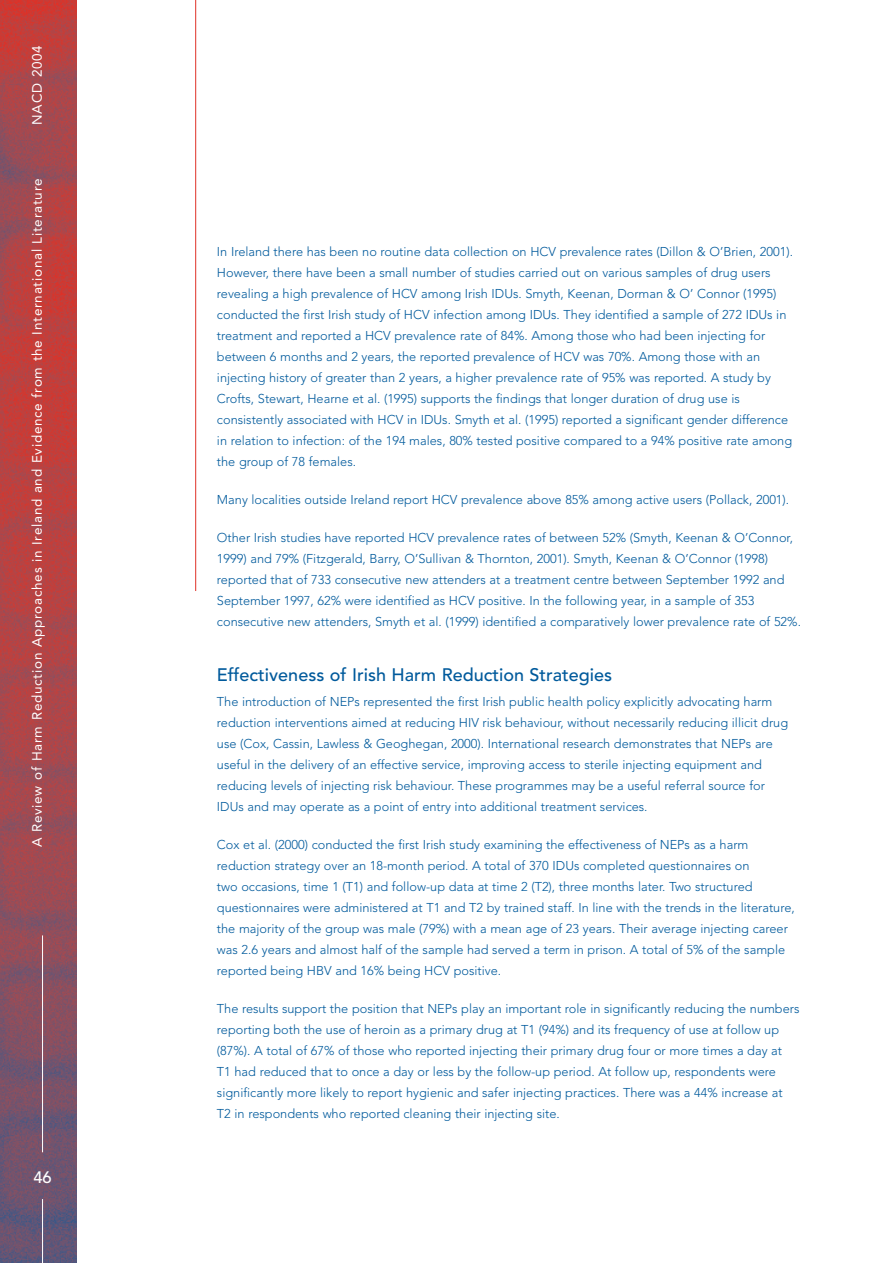
<style>
.page{position:relative;width:893px;height:1263px;background:#fff}
.page>*{position:absolute;margin:0;border:0;box-sizing:border-box;transform-origin:0 0}
.t1{font:500 18px "Avenir";color:#005a9c}
.t2{font:500 16.5px "Avenir";color:#fff}
.t3{font:13.5px "Avenir";letter-spacing:.055em;color:#fff}
.t4{font:300 12.75px/21px "Avenir";color:#005a9c}
</style>
<div class="page">
<img style="left:0;top:0;width:77px;height:1263px">
<hr style="left:195px;top:0;width:1px;height:591px;background:#e03127">
<hr style="left:42px;top:935px;width:1px;height:217px;background:#fff">
<hr style="left:42px;top:1199px;width:1px;height:64px;background:#fff">
<p class="t3" style="left:32px;top:125px;width:81px;rotate:-90deg">NACD 2004</p>
<p class="t3" style="left:32px;top:847px;width:670px;rotate:-90deg">A Review of Harm Reduction Approaches in Ireland and Evidence from the International Literature</p>
<p class="t2" style="left:33px;top:1171px;width:20px">46</p>
<p class="t4" style="left:217px;top:242px;width:577px">In Ireland there has been no routine data collection on HCV prevalence rates (Dillon &amp; O’Brien, 2001).<br>However, there have been a small number of studies carried out on various samples of drug users revealing a high prevalence of HCV among Irish IDUs. Smyth, Keenan, Dorman &amp; O’ Connor (1995) conducted the first Irish study of HCV infection among IDUs. They identified a sample of 272 IDUs in treatment and reported a HCV prevalence rate of 84%. Among those who had been injecting for between 6 months and 2 years, the reported prevalence of HCV was 70%. Among those with an injecting history of greater than 2 years, a higher prevalence rate of 95% was reported. A study by Crofts, Stewart, Hearne et al. (1995) supports the findings that longer duration of drug use is consistently associated with HCV in IDUs. Smyth et al. (1995) reported a significant gender difference in relation to infection: of the 194 males, 80% tested positive compared to a 94% positive rate among the group of 78 females.</p>
<p class="t4" style="left:217px;top:490px;width:573px">Many localities outside Ireland report HCV prevalence above 85% among active users (Pollack, 2001).</p>
<p class="t4" style="left:217px;top:528px;width:585px">Other Irish studies have reported HCV prevalence rates of between 52% (Smyth, Keenan &amp; O’Connor, 1999) and 79% (Fitzgerald, Barry, O’Sullivan &amp; Thornton, 2001). Smyth, Keenan &amp; O’Connor (1998) reported that of 733 consecutive new attenders at a treatment centre between September 1992 and September 1997, 62% were identified as HCV positive. In the following year, in a sample of 353 consecutive new attenders, Smyth et al. (1999) identified a comparatively lower prevalence rate of 52%.</p>
<h1 class="t1" style="left:217px;top:667px;width:397px">Effectiveness of Irish Harm Reduction Strategies</h1>
<p class="t4" style="left:217px;top:692px;width:572px">The introduction of NEPs represented the first Irish public health policy explicitly advocating harm reduction interventions aimed at reducing HIV risk behaviour, without necessarily reducing illicit drug use (Cox, Cassin, Lawless &amp; Geoghegan, 2000). International research demonstrates that NEPs are useful in the delivery of an effective service, improving access to sterile injecting equipment and reducing levels of injecting risk behaviour. These programmes may be a useful referral source for IDUs and may operate as a point of entry into additional treatment services.</p>
<p class="t4" style="left:217px;top:835px;width:579px">Cox et al. (2000) conducted the first Irish study examining the effectiveness of NEPs as a harm reduction strategy over an 18-month period. A total of 370 IDUs completed questionnaires on<br>two occasions, time 1 (T1) and follow-up data at time 2 (T2), three months later. Two structured questionnaires were administered at T1 and T2 by trained staff. In line with the trends in the literature, the majority of the group was male (79%) with a mean age of 23 years. Their average injecting career was 2.6 years and almost half of the sample had served a term in prison. A total of 5% of the sample reported being HBV and 16% being HCV positive.</p>
<p class="t4" style="left:217px;top:999px;width:584px">The results support the position that NEPs play an important role in significantly reducing the numbers reporting both the use of heroin as a primary drug at T1 (94%) and its frequency of use at follow up (87%). A total of 67% of those who reported injecting their primary drug four or more times a day at<br>T1 had reduced that to once a day or less by the follow-up period. At follow up, respondents were significantly more likely to report hygienic and safer injecting practices. There was a 44% increase at T2 in respondents who reported cleaning their injecting site.</p>
</div>
